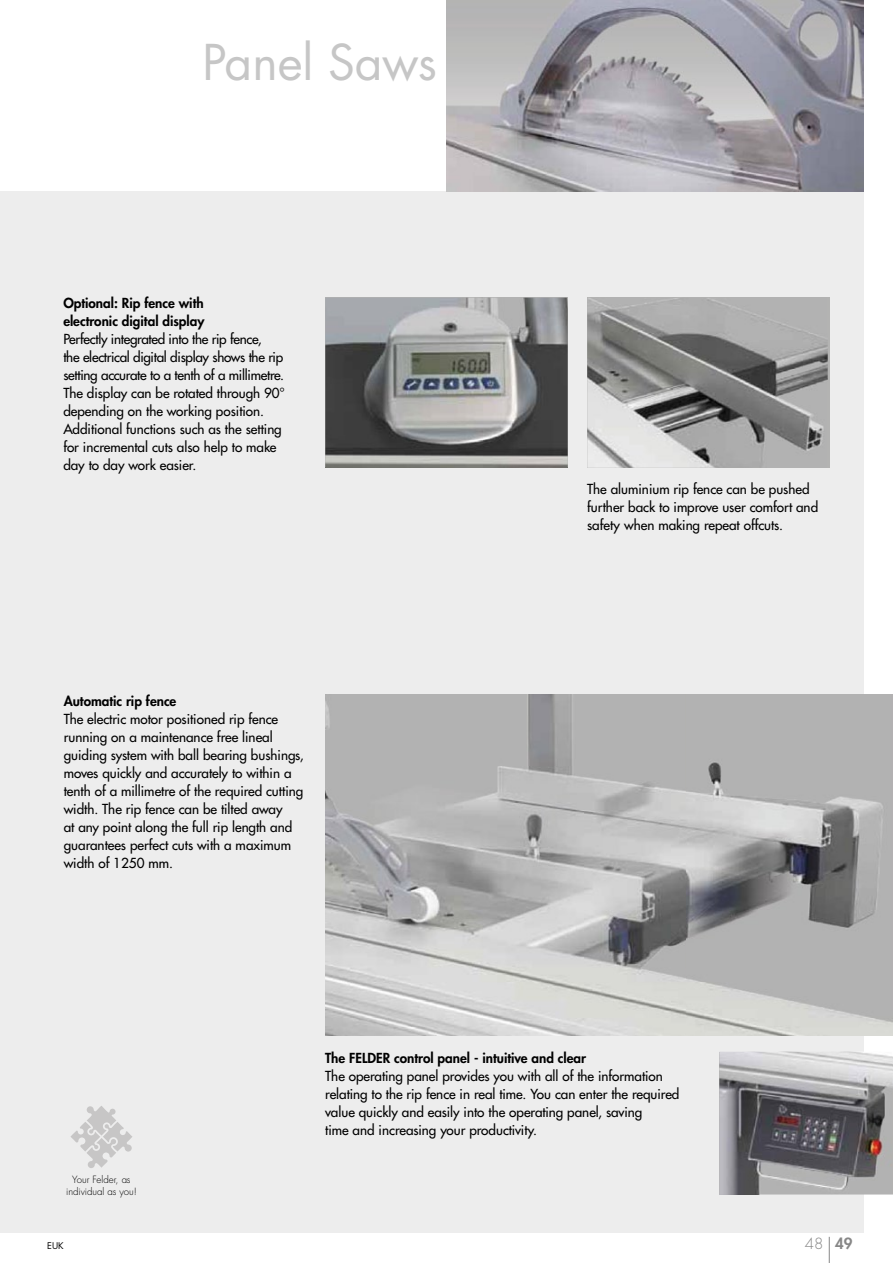
<style>
.page{position:relative;width:893px;height:1263px;background:#fff}
.page>*{position:absolute;margin:0;border:0;box-sizing:border-box;transform-origin:0 0}
.t1{font:48px "Futura OT";letter-spacing:-.005em;color:#c6c6c6}
.t2{font:300 15px "Futura OT";color:#878787}
.t3{font:500 13.5px/18px "Futura OT";color:#000}
.t4{font:600 13.5px/18px "Futura OT";color:#000}
.t5{font:300 9.75px/11.7px "Futura OT";color:#000;text-align:center}
.t6{font:9px "Futura OT";color:#000}
.s1{font-weight:600}
</style>
<div class="page">
<div style="left:0;top:191px;width:863px;height:1042px;background:#ededed"></div>
<svg style="left:70px;top:1106px;width:62px;height:62px"></svg>
<img style="left:325px;top:298px;width:243px;height:170px">
<img style="left:587px;top:298px;width:241px;height:170px">
<img style="left:719px;top:1194px;width:144px;height:1px">
<img style="left:719px;top:1052px;width:174px;height:142px">
<img style="left:325px;top:695px;width:568px;height:340px">
<img style="left:446px;top:0;width:417px;height:191px">
<svg style="left:829px;top:1237px;width:1px;height:26px"></svg>
<h1 class="t1" style="left:203px;top:30px;width:236px">Panel Saws</h1>
<p class="t4" style="left:63px;top:294px;width:143px">optional: rip fence with electronic digital display</p>
<p class="t3" style="left:63px;top:330px;width:223px">Perfectly integrated into the rip fence,<br>the electrical digital display shows the rip setting accurate to a tenth of a millimetre.<br>The display can be rotated through 90° depending on the working position.<br>Additional functions such as the setting for incremental cuts also help to make day to day work easier.</p>
<p class="t4" style="left:64px;top:691px;width:114px">Automatic rip fence</p>
<p class="t3" style="left:64px;top:709px;width:242px">The electric motor positioned rip fence running on a maintenance free lineal guiding system with ball bearing bushings, moves quickly and accurately to within a tenth of a millimetre of the required cutting width. The rip fence can be tilted away<br>at any point along the full rip length and guarantees perfect cuts with a maximum width of 1250 mm.</p>
<p class="t3" style="left:587px;top:480px;width:232px">The aluminium rip fence can be pushed further back to improve user comfort and safety when making repeat offcuts.</p>
<p class="t5" style="left:66px;top:1173px;width:72px">Your Felder, as individual as you!</p>
<p class="t6" style="left:47px;top:1239px;width:18px">EUK</p>
<p class="t4" style="left:325px;top:1048px;width:262px">the Felder control panel - intuitive and clear</p>
<p class="t3" style="left:325px;top:1066px;width:356px">The operating panel provides you with all of the information relating to the rip fence in real time. You can enter the required value quickly and easily into the operating panel, saving<br>time and increasing your productivity.</p>
<p class="t2" style="left:805px;top:1233px;width:49px">48 <span class="s1">49</span></p>
</div>
